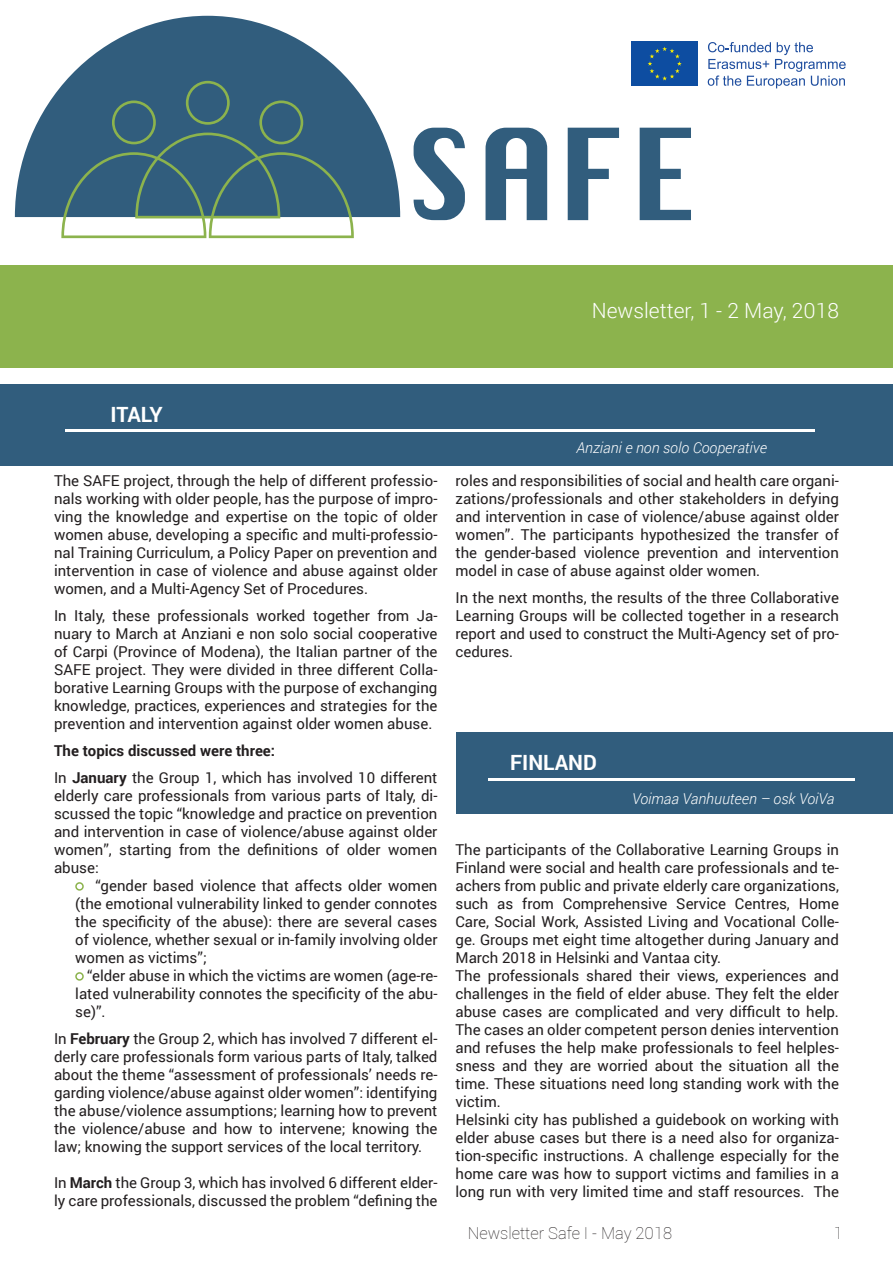
<style>
.page{position:relative;width:893px;height:1263px;background:#fff}
.page>*{position:absolute;margin:0;border:0;box-sizing:border-box;transform-origin:0 0}
.t1{font:300 21px "Roboto";color:#fff}
.t2{font:700 21px "Roboto";color:#fff}
.t3{font:100 16.5px "Roboto";color:#231f20}
.t4{font:15px/18px "Roboto";color:#231f20;text-align:justify}
.t5{font:italic 300 15px "Roboto";color:#fff}
.t6{font:700 15px "Roboto";color:#231f20}
.s1{font-weight:700}
</style>
<div class="page">
<svg style="left:15px;top:16px;width:385px;height:201px;fill:#315d7d"></svg>
<svg style="left:414px;top:128px;width:51px;height:92px"></svg>
<svg style="left:486px;top:128px;width:61px;height:92px"></svg>
<svg style="left:568px;top:128px;width:51px;height:92px"></svg>
<svg style="left:640px;top:128px;width:51px;height:92px"></svg>
<svg style="left:61px;top:81px;width:293px;height:157px;background:#4f7687"></svg>
<div style="left:632px;top:42px;width:66px;height:44px;background:#0d4da1"></div>
<svg style="left:648px;top:47px;width:34px;height:33px"></svg>
<svg style="left:708px;top:42px;width:138px;height:46px"></svg>
<div style="left:0;top:266px;width:893px;height:102px;background:#8cb34d"></div>
<div style="left:0;top:384px;width:893px;height:82px;background:#315d7d"></div>
<div style="left:75px;top:882px;width:9px;height:9px;border:2px solid #8cb34d;border-radius:50%"></div>
<div style="left:75px;top:972px;width:9px;height:9px;border:2px solid #8cb34d;border-radius:50%"></div>
<hr style="left:65px;top:429px;width:750px;height:3px;background:#fff">
<div style="left:456px;top:732px;width:437px;height:82px;background:#315d7d"></div>
<hr style="left:488px;top:778px;width:367px;height:2px;background:#fff">
<p class="t1" style="left:592px;top:296px;width:249px">Newsletter, 1 - 2 May, 2018</p>
<p class="t2" style="left:110px;top:399px;width:54px">ITALY</p>
<p class="t4" style="left:54px;top:471px;width:385px">The SAFE project, through the help of different professio&shy;nals working with older people, has the purpose of impro&shy;ving the knowledge and expertise on the topic of older women abuse, developing a specific and multi-professio&shy;nal Training Curriculum, a Policy Paper on prevention and intervention in case of violence and abuse against older women, and a Multi-Agency Set of Procedures.</p>
<p class="t4" style="left:54px;top:606px;width:385px">In Italy, these professionals worked together from Ja&shy;nuary to March at Anziani e non solo social cooperative of Carpi (Province of Modena), the Italian partner of the SAFE project. They were divided in three different Colla&shy;borative Learning Groups with the purpose of exchanging knowledge, practices, experiences and strategies for the prevention and intervention against older women abuse.</p>
<p class="t6" style="left:54px;top:740px;width:223px">The topics discussed were three:</p>
<p class="t4" style="left:54px;top:768px;width:385px">In <span class="s1">January</span> the Group 1, which has involved 10 different elderly care professionals from various parts of Italy, di&shy;scussed the topic “knowledge and practice on prevention and intervention in case of violence/abuse against older women”, starting from the definitions of older women abuse:</p>
<p class="t4" style="left:75px;top:876px;width:364px;text-indent:20px">“gender based violence that affects older women (the emotional vulnerability linked to gender connotes the specificity of the abuse): there are several cases of violence, whether sexual or in-family involving older women as victims”;</p>
<p class="t4" style="left:75px;top:966px;width:364px;text-indent:12px">“elder abuse in which the victims are women (age-re&shy;lated vulnerability connotes the specificity of the abu&shy;se)”.</p>
<p class="t4" style="left:54px;top:1029px;width:385px">In <span class="s1">February</span> the Group 2, which has involved 7 different el&shy;derly care professionals form various parts of Italy, talked about the theme “assessment of professionals’ needs re&shy;garding violence/abuse against older women”: identifying the abuse/violence assumptions; learning how to prevent the violence/abuse and how to intervene; knowing the law; knowing the support services of the local territory.</p>
<p class="t4" style="left:54px;top:1173px;width:385px">In <span class="s1">March</span> the Group 3, which has involved 6 different elder&shy;ly care professionals, discussed the problem “defining the</p>
<p class="t5" style="left:576px;top:437px;width:192px">Anziani e non solo Cooperative</p>
<p class="t4" style="left:455px;top:471px;width:385px">roles and responsibilities of social and health care organi&shy;zations/professionals and other stakeholders in defying and intervention in case of violence/abuse against older women”. The participants hypothesized the transfer of the gender-based violence prevention and intervention model in case of abuse against older women.</p>
<p class="t4" style="left:455px;top:588px;width:385px">In the next months, the results of the three Collaborative Learning Groups will be collected together in a research report and used to construct the Multi-Agency set of pro&shy;cedures.</p>
<p class="t2" style="left:510px;top:748px;width:88px">FINLAND</p>
<p class="t5" style="left:632px;top:788px;width:204px">Voimaa Vanhuuteen – osk VoiVa</p>
<p class="t4" style="left:455px;top:840px;width:385px">The participants of the Collaborative Learning Groups in Finland were social and health care professionals and te&shy;achers from public and private elderly care organizations, such as from Comprehensive Service Centres, Home Care, Social Work, Assisted Living and Vocational Colle&shy;ge. Groups met eight time altogether during January and March 2018 in Helsinki and Vantaa city.</p>
<p class="t4" style="left:455px;top:966px;width:385px">The professionals shared their views, experiences and challenges in the field of elder abuse. They felt the elder abuse cases are complicated and very difficult to help.<br>The cases an older competent person denies intervention and refuses the help make professionals to feel helples&shy;sness and they are worried about the situation all the time. These situations need long standing work with the victim.</p>
<p class="t4" style="left:455px;top:1110px;width:385px">Helsinki city has published a guidebook on working with elder abuse cases but there is a need also for organiza&shy;tion-specific instructions. A challenge especially for the home care was how to support victims and families in a long run with very limited time and staff resources. The</p>
<p class="t3" style="left:468px;top:1221px;width:206px">Newsletter Safe I - May 2018</p>
<p class="t3" style="left:834px;top:1221px;width:11px">1</p>
</div>
